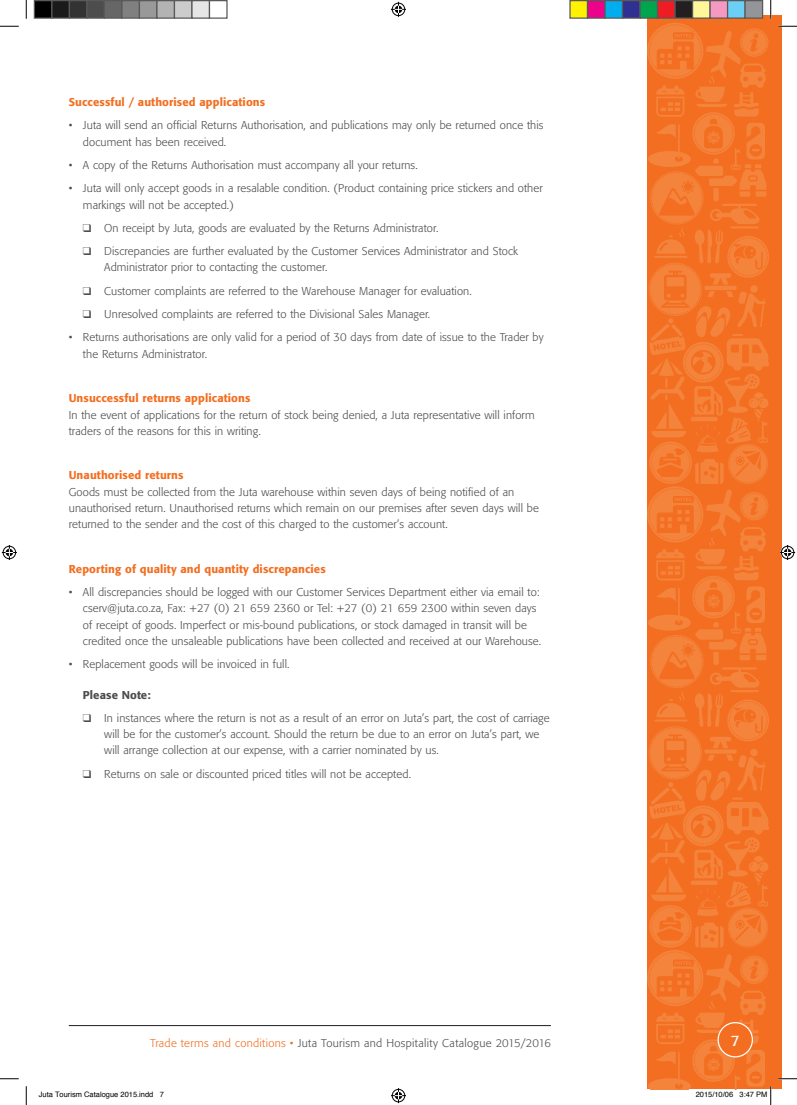
<style>
.page{position:relative;width:797px;height:1105px;background:#fff}
.page>*{position:absolute;margin:0;border:0;box-sizing:border-box;transform-origin:0 0}
.t1{font:15px "Formata";color:#fff}
.t2{font:300 11.25px/16.2px "Formata";letter-spacing:.01em;color:#4b4c4d}
.t3{font:500 11.25px "Formata";letter-spacing:.01em;color:#f36e21}
.t4{font:500 11.25px "Formata";letter-spacing:.01em;color:#4b4c4d}
.t5{font:7.5px "Helvetica";color:#000}
.s1{color:#f36e21}
</style>
<div class="page">
<div style="left:646px;top:16px;width:135px;height:1073px;background:#f36e21"></div>
<hr style="left:69px;top:1025px;width:482px;height:1px;background:#231f20">
<svg style="left:0;top:25px;width:19px;height:2px"></svg>
<svg style="left:778px;top:25px;width:19px;height:2px"></svg>
<svg style="left:0;top:1078px;width:19px;height:1px"></svg>
<svg style="left:778px;top:1078px;width:19px;height:1px"></svg>
<svg style="left:25px;top:0;width:2px;height:19px"></svg>
<svg style="left:25px;top:1086px;width:2px;height:19px"></svg>
<svg style="left:770px;top:0;width:1px;height:19px"></svg>
<svg style="left:391px;top:2px;width:15px;height:15px"></svg>
<svg style="left:391px;top:1088px;width:15px;height:15px"></svg>
<svg style="left:2px;top:545px;width:15px;height:15px"></svg>
<svg style="left:780px;top:545px;width:15px;height:15px"></svg>
<div style="left:34px;top:1px;width:18px;height:17px;background:#000"></div>
<div style="left:34px;top:0;width:18px;height:19px;border:1px solid #595959"></div>
<div style="left:52px;top:1px;width:17px;height:17px;background:#1a1a1a"></div>
<div style="left:51px;top:0;width:19px;height:19px;border:1px solid #595959"></div>
<div style="left:69px;top:1px;width:18px;height:17px;background:#333"></div>
<div style="left:69px;top:0;width:19px;height:19px;border:1px solid #595959"></div>
<div style="left:87px;top:1px;width:17px;height:17px;background:#4d4d4d"></div>
<div style="left:86px;top:0;width:19px;height:19px;border:1px solid #595959"></div>
<div style="left:104px;top:1px;width:18px;height:17px;background:#666"></div>
<div style="left:104px;top:0;width:18px;height:19px;border:1px solid #595959"></div>
<div style="left:122px;top:1px;width:17px;height:17px;background:#808080"></div>
<div style="left:121px;top:0;width:19px;height:19px;border:1px solid #595959"></div>
<div style="left:139px;top:1px;width:18px;height:17px;background:#999"></div>
<div style="left:139px;top:0;width:19px;height:19px;border:1px solid #595959"></div>
<div style="left:157px;top:1px;width:17px;height:17px;background:#b3b3b3"></div>
<div style="left:156px;top:0;width:19px;height:19px;border:1px solid #595959"></div>
<div style="left:174px;top:1px;width:18px;height:17px;background:#ccc"></div>
<div style="left:174px;top:0;width:18px;height:19px;border:1px solid #595959"></div>
<div style="left:192px;top:1px;width:17px;height:17px;background:#e6e6e6"></div>
<div style="left:191px;top:0;width:19px;height:19px;border:1px solid #595959"></div>
<div style="left:209px;top:0;width:19px;height:19px;border:1px solid #595959"></div>
<div style="left:570px;top:1px;width:17px;height:17px;background:#fff101"></div>
<div style="left:569px;top:0;width:19px;height:19px;border:1px solid #595959"></div>
<div style="left:587px;top:1px;width:18px;height:17px;background:#ed028c"></div>
<div style="left:587px;top:0;width:18px;height:19px;border:1px solid #595959"></div>
<div style="left:605px;top:1px;width:17px;height:17px;background:#00aeef"></div>
<div style="left:604px;top:0;width:19px;height:19px;border:1px solid #595959"></div>
<div style="left:622px;top:1px;width:18px;height:17px;background:#2e3092"></div>
<div style="left:622px;top:0;width:18px;height:19px;border:1px solid #595959"></div>
<div style="left:640px;top:1px;width:17px;height:17px;background:#00a54f"></div>
<div style="left:639px;top:0;width:19px;height:19px;border:1px solid #595959"></div>
<div style="left:657px;top:1px;width:18px;height:17px;background:#ee1d23"></div>
<div style="left:657px;top:0;width:18px;height:19px;border:1px solid #595959"></div>
<div style="left:675px;top:1px;width:17px;height:17px;background:#231f20"></div>
<div style="left:674px;top:0;width:19px;height:19px;border:1px solid #595959"></div>
<div style="left:692px;top:1px;width:18px;height:17px;background:#fff79a"></div>
<div style="left:692px;top:0;width:18px;height:19px;border:1px solid #595959"></div>
<div style="left:710px;top:1px;width:17px;height:17px;background:#f499c2"></div>
<div style="left:709px;top:0;width:19px;height:19px;border:1px solid #595959"></div>
<div style="left:727px;top:1px;width:18px;height:17px;background:#6bcff6"></div>
<div style="left:727px;top:0;width:18px;height:19px;border:1px solid #595959"></div>
<div style="left:745px;top:1px;width:17px;height:17px;background:#939598"></div>
<div style="left:744px;top:0;width:19px;height:19px;border:1px solid #595959"></div>
<svg style="left:648px;top:25px;width:123px;height:1080px"></svg>
<p class="t3" style="left:69px;top:95px;width:198px">Successful / authorised applications</p>
<p class="t2" style="left:83px;top:117px;width:462px;text-indent:-14px">• Juta will send an official Returns Authorisation, and publications may only be returned once this document has been received.</p>
<p class="t2" style="left:69px;top:157px;width:350px">• A copy of the Returns Authorisation must accompany all your returns.</p>
<p class="t2" style="left:83px;top:180px;width:461px;text-indent:-14px">• Juta will only accept goods in a resalable condition. (Product containing price stickers and other markings will not be accepted.)</p>
<p class="t2" style="left:83px;top:220px;width:357px">❑ On receipt by Juta, goods are evaluated by the Returns Administrator.</p>
<p class="t2" style="left:104px;top:243px;width:415px;text-indent:-21px">❑ Discrepancies are further evaluated by the Customer Services Administrator and Stock<br>Administrator prior to contacting the customer.</p>
<p class="t2" style="left:83px;top:283px;width:390px">❑ Customer complaints are referred to the Warehouse Manager for evaluation.</p>
<p class="t2" style="left:83px;top:306px;width:349px">❑ Unresolved complaints are referred to the Divisional Sales Manager.</p>
<p class="t2" style="left:83px;top:329px;width:462px;text-indent:-14px">• Returns authorisations are only valid for a period of 30 days from date of issue to the Trader by the Returns Administrator.</p>
<p class="t3" style="left:69px;top:391px;width:183px">Unsuccessful returns applications</p>
<p class="t2" style="left:69px;top:407px;width:467px">In the event of applications for the return of stock being denied, a Juta representative will inform traders of the reasons for this in writing.</p>
<p class="t3" style="left:69px;top:468px;width:116px">Unauthorised returns</p>
<p class="t2" style="left:69px;top:484px;width:471px">Goods must be collected from the Juta warehouse within seven days of being notified of an unauthorised return. Unauthorised returns which remain on our premises after seven days will be returned to the sender and the cost of this charged to the customer’s account.</p>
<p class="t3" style="left:69px;top:562px;width:258px">Reporting of quality and quantity discrepancies</p>
<p class="t2" style="left:83px;top:584px;width:460px;text-indent:-14px">• All discrepancies should be logged with our Customer Services Department either via email to: cserv@juta.co.za, Fax: +27 (0) 21 659 2360 or Tel: +27 (0) 21 659 2300 within seven days of receipt of goods. Imperfect or mis-bound publications, or stock damaged in transit will be credited once the unsaleable publications have been collected and received at our Warehouse.</p>
<p class="t2" style="left:69px;top:656px;width:222px">• Replacement goods will be invoiced in full.</p>
<p class="t4" style="left:83px;top:688px;width:69px">Please Note:</p>
<p class="t2" style="left:104px;top:710px;width:447px;text-indent:-21px">❑ In instances where the return is not as a result of an error on Juta’s part, the cost of carriage will be for the customer’s account. Should the return be due to an error on Juta’s part, we will arrange collection at our expense, with a carrier nominated by us.</p>
<p class="t2" style="left:83px;top:766px;width:329px">❑ Returns on sale or discounted priced titles will not be accepted.</p>
<p class="t2" style="left:150px;top:1035px;width:402px"><span class="s1">Trade terms and conditions •</span> Juta Tourism and Hospitality Catalogue 2015/2016</p>
<h1 class="t1" style="left:731px;top:1031px;width:10px">7</h1>
<p class="t5" style="left:39px;top:1089px;width:127px">Juta Tourism Catalogue 2015.indd 7</p>
<p class="t5" style="left:695px;top:1089px;width:73px">2015/10/06 3:47 PM</p>
</div>
